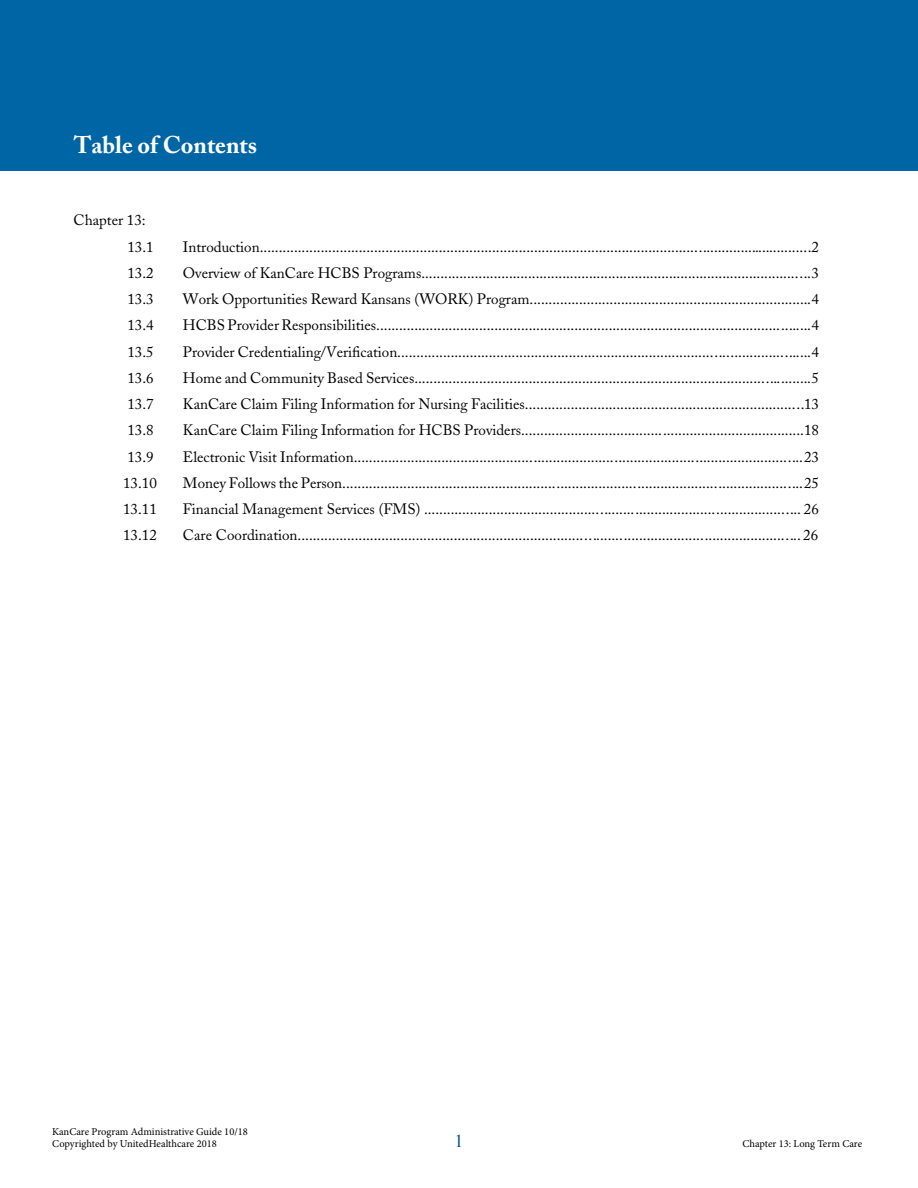
<style>
.page{position:relative;width:918px;height:1188px;background:#fff}
.page>*{position:absolute;margin:0;border:0;box-sizing:border-box;transform-origin:0 0}
.t1{font:700 24px "Adobe Caslon Pro";color:#fff}
.t2{font:18px "Times New Roman";color:#004e8d}
.t3{font:15px/26.2px "Adobe Caslon";color:#000}
.t4{font:10.5px/12.6px "Minion Pro";color:#000}
</style>
<div class="page">
<div style="left:0;top:0;width:918px;height:171px;background:#0065a4"></div>
<h1 class="t1" style="left:74px;top:130px;width:185px">Table of Contents</h1>
<p class="t3" style="left:127px;top:207px;width:28px;text-indent:-54px">Chapter 13:<br>13.1</p>
<p class="t3" style="left:183px;top:234px;width:638px">Introduction.................................................................................................................................................2</p>
<p class="t3" style="left:127px;top:260px;width:28px">13.2</p>
<p class="t3" style="left:183px;top:260px;width:637px">Overview of KanCare HCBS Programs......................................................................................................3</p>
<p class="t3" style="left:127px;top:286px;width:28px">13.3</p>
<p class="t3" style="left:183px;top:286px;width:638px">Work Opportunities Reward Kansans (WORK) Program..........................................................................4</p>
<p class="t3" style="left:127px;top:312px;width:28px">13.4</p>
<p class="t3" style="left:183px;top:312px;width:638px">HCBS Provider Responsibilities..................................................................................................................4</p>
<p class="t3" style="left:127px;top:339px;width:28px">13.5</p>
<p class="t3" style="left:183px;top:339px;width:638px">Provider Credentialing/Verification............................................................................................................4</p>
<p class="t3" style="left:127px;top:365px;width:28px">13.6</p>
<p class="t3" style="left:183px;top:365px;width:638px">Home and Community Based Services........................................................................................................5</p>
<p class="t3" style="left:127px;top:391px;width:28px">13.7</p>
<p class="t3" style="left:183px;top:391px;width:638px">KanCare Claim Filing Information for Nursing Facilities.........................................................................13</p>
<p class="t3" style="left:127px;top:417px;width:28px">13.8</p>
<p class="t3" style="left:183px;top:417px;width:638px">KanCare Claim Filing Information for HCBS Providers..........................................................................18</p>
<p class="t3" style="left:127px;top:444px;width:28px">13.9</p>
<p class="t3" style="left:183px;top:444px;width:638px">Electronic Visit Information.....................................................................................................................23</p>
<p class="t3" style="left:123px;top:470px;width:35px">13.10</p>
<p class="t3" style="left:183px;top:470px;width:638px">Money Follows the Person........................................................................................................................25</p>
<p class="t3" style="left:123px;top:496px;width:35px">13.11</p>
<p class="t3" style="left:183px;top:496px;width:637px">Financial Management Services (FMS) .................................................................................................. 26</p>
<p class="t3" style="left:123px;top:522px;width:35px">13.12</p>
<p class="t3" style="left:183px;top:522px;width:637px">Care Coordination................................................................................................................................... 26</p>
<p class="t4" style="left:52px;top:1125px;width:197px">KanCare Program Administrative Guide 10/18<br>Copyrighted by UnitedHealthcare 2018</p>
<p class="t2" style="left:454px;top:1129px;width:10px">1</p>
<p class="t4" style="left:742px;top:1138px;width:121px">Chapter 13: Long Term Care</p>
</div>
